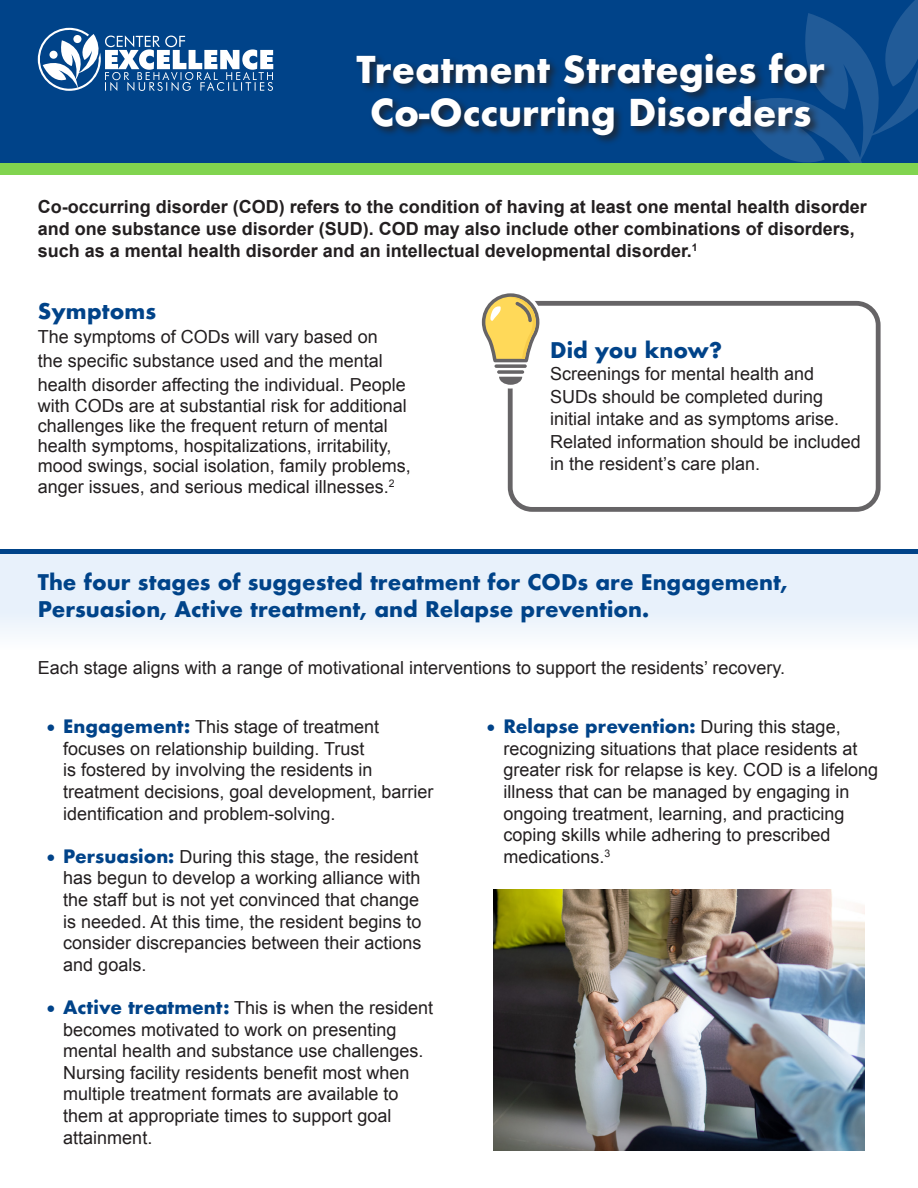
<style>
.page{position:relative;width:918px;height:1188px;background:#fff}
.page>*{position:absolute;margin:0;border:0;box-sizing:border-box;transform-origin:0 0}
.t1{font:700 36px/43.2px "Futura";color:#fff;text-align:center}
.t2{font:700 21px/27px "Futura";color:#004389}
.t3{font:18px/21.6px "Arial";color:#231f20}
.t4{font:700 18px/21.8px "Arial";color:#231f20}
.s1{color:#004389}
.s2{font-family:"Futura";font-weight:700;color:#004389}
</style>
<div class="page">
<svg style="left:0;top:553px;width:918px;height:81px;background:#e6eff9"></svg>
<div style="left:0;top:0;width:918px;height:163px;background:#004389"></div>
<svg style="left:767px;top:0;width:151px;height:163px"></svg>
<div style="left:354px;top:50px;width:481px;height:96px;background:#231f20;opacity:.75"></div>
<svg style="left:37px;top:27px;width:236px;height:64px"></svg>
<div style="left:0;top:163px;width:918px;height:12px;background:#81d44f"></div>
<div style="left:508px;top:301px;width:373px;height:211px;border:5px solid #666466;border-radius:22px"></div>
<svg style="left:481px;top:293px;width:65px;height:143px"></svg>
<hr style="left:0;top:549px;width:918px;height:4px;background:#004389">
<img style="left:494px;top:890px;width:371px;height:260px">
<p class="t1" style="left:356px;top:48px;width:470px">Treatment Strategies for<br>Co-Occurring Disorders</p>
<p class="t4" style="left:38px;top:196px;width:831px">Co-occurring disorder (COD) refers to the condition of having at least one mental health disorder and one substance use disorder (SUD). COD may also include other combinations of disorders, such as a mental health disorder and an intellectual developmental disorder.<sup>1</sup></p>
<p class="t2" style="left:38px;top:298px;width:120px">Symptoms</p>
<p class="t3" style="left:38px;top:325px;width:369px;line-height:24px">The symptoms of CODs will vary based on the specific substance used and the mental health disorder affecting the individual. People</p>
<p class="t3" style="left:38px;top:395px;width:375px;line-height:20.2px">with CODs are at substantial risk for additional challenges like the frequent return of mental health symptoms, hospitalizations, irritability, mood swings, social isolation, family problems, anger issues, and serious medical illnesses.<sup>2</sup></p>
<p class="t2" style="left:550px;top:336px;width:173px">Did you know?</p>
<p class="t3" style="left:550px;top:363px;width:312px;line-height:22.5px">Screenings for mental health and SUDs should be completed during initial intake and as symptoms arise.<br>Related information should be included in the resident’s care plan.</p>
<p class="t2" style="left:38px;top:569px;width:752px">The four stages of suggested treatment for CODs are Engagement,<br>Persuasion, Active treatment, and Relapse prevention.</p>
<p class="t3" style="left:38px;top:657px;width:749px">Each stage aligns with a range of motivational interventions to support the residents’ recovery.</p>
<p class="t3" style="left:63px;top:716px;width:372px;text-indent:-16px"><span class="s1">•</span> <span class="s2">Engagement:</span> This stage of treatment focuses on relationship building. Trust<br>is fostered by involving the residents in treatment decisions, goal development, barrier identification and problem-solving.</p>
<p class="t3" style="left:63px;top:846px;width:360px;text-indent:-16px"><span class="s1">•</span> <span class="s2">Persuasion:</span> During this stage, the resident has begun to develop a working alliance with the staff but is not yet convinced that change is needed. At this time, the resident begins to consider discrepancies between their actions and goals.</p>
<p class="t3" style="left:63px;top:997px;width:371px;text-indent:-16px"><span class="s1">•</span> <span class="s2">Active treatment:</span> This is when the resident becomes motivated to work on presenting mental health and substance use challenges.<br>Nursing facility residents benefit most when multiple treatment formats are available to them at appropriate times to support goal attainment.</p>
<p class="t3" style="left:503px;top:716px;width:376px;text-indent:-16px"><span class="s1">•</span> <span class="s2">Relapse prevention:</span> During this stage, recognizing situations that place residents at greater risk for relapse is key. COD is a lifelong illness that can be managed by engaging in ongoing treatment, learning, and practicing coping skills while adhering to prescribed medications.<sup>3</sup></p>
</div>
